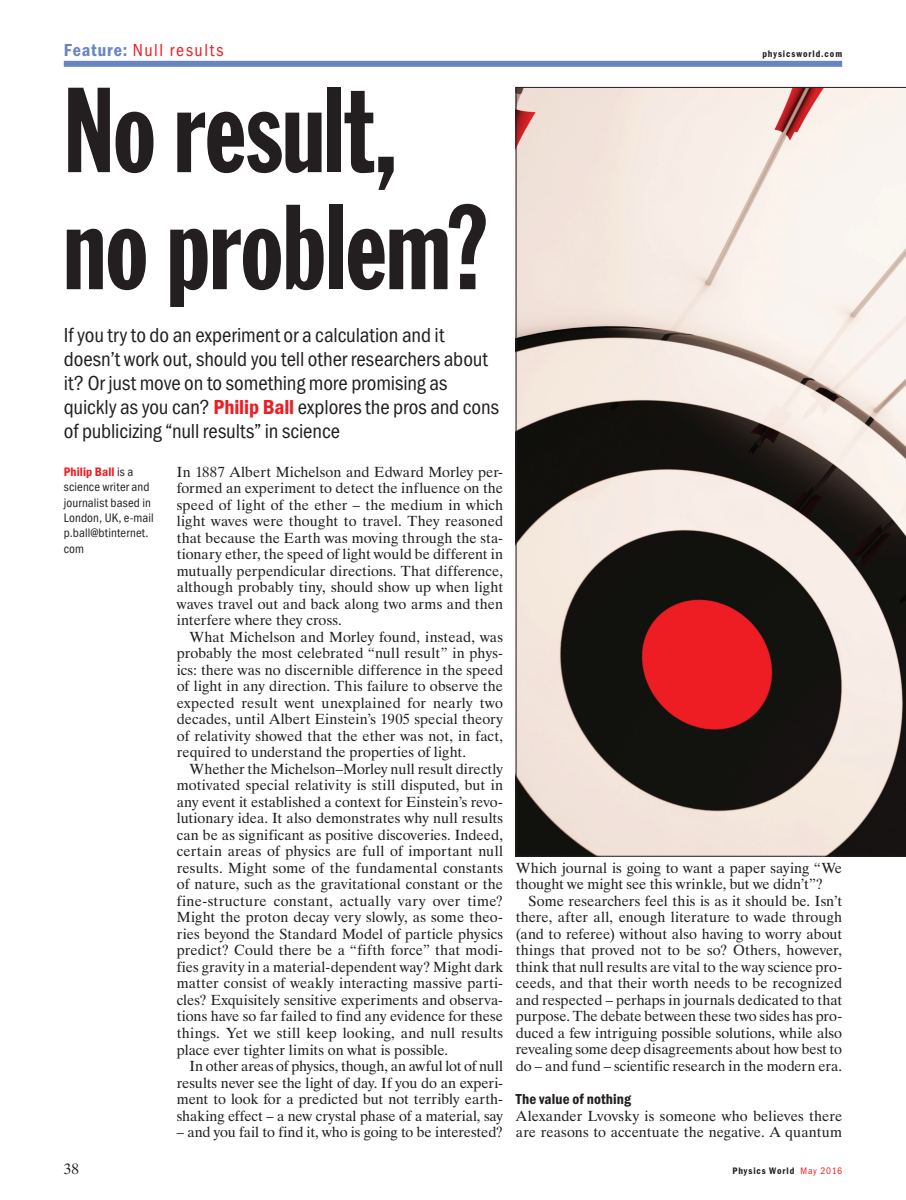
<style>
.page{position:relative;width:906px;height:1200px;background:#fff}
.page>*{position:absolute;margin:0;border:0;box-sizing:border-box;transform-origin:0 0}
.t1{font:118.5px/117px "Franklin Gothic Extra Cond";letter-spacing:-.005em;color:#231f20}
.t2{font:21px/24px "Franklin Got Cd Io P";letter-spacing:-.005em;color:#231f20}
.t3{font:18px "Franklin Got Cd Io P";letter-spacing:.09em;color:#ee1d23}
.t4{font:600 15px "Franklin Got Cd Io P";letter-spacing:.005em;color:#231f20}
.t5{font:15px "Dutch 801 BT";color:#231f20}
.t6{font:14.7px/16.5px "Dutch 801 BT";color:#231f20;text-align:justify}
.t7{font:12.75px/15.5px "Franklin Got Cd Io P";letter-spacing:.01em;color:#231f20}
.t8{font:600 9.75px "Franklin Got Cd Io P";letter-spacing:.1em;color:#231f20}
.s1{font-weight:600;color:#6984c3}
.s2{font-weight:600;color:#ee1d23}
.s3{font-weight:400;color:#ee1d23}
</style>
<div class="page">
<div style="left:64px;top:61px;width:778px;height:6px;background:#6984c3"></div>
<svg style="left:516px;top:87px;width:390px;height:769px;background:#b09e98"></svg>
<p class="t3" style="left:64px;top:40px;width:161px"><span class="s1">Feature:</span> Null results</p>
<h1 class="t1" style="left:64px;top:72px;width:426px">No result, no problem?</h1>
<p class="t2" style="left:64px;top:323px;width:437px">If you try to do an experiment or a calculation and it doesn’t work out, should you tell other researchers about it? Or just move on to something more promising as quickly as you can? <span class="s2">Philip Ball</span> explores the pros and cons of publicizing “null results” in science</p>
<p class="t7" style="left:64px;top:464px;width:91px"><span class="s2">Philip Ball</span> is a science writer and journalist based in<br>London, UK, e-mail p.ball@btinternet. com</p>
<p class="t6" style="left:177px;top:463px;width:328px">In 1887 Albert Michelson and Edward Morley per&shy;formed an experiment to detect the influence on the speed of light of the ether – the medium in which light waves were thought to travel. They reasoned that because the Earth was moving through the sta&shy;tionary ether, the speed of light would be different in mutually perpendicular directions. That difference, although probably tiny, should show up when light waves travel out and back along two arms and then interfere where they cross.</p>
<p class="t6" style="left:177px;top:628px;width:328px;text-indent:13px">What Michelson and Morley found, instead, was probably the most celebrated “null result” in phys&shy;ics: there was no discernible difference in the speed of light in any direction. This failure to observe the expected result went unexplained for nearly two decades, until Albert Einstein’s 1905 special theory of relativity showed that the ether was not, in fact, required to understand the properties of light.</p>
<p class="t6" style="left:177px;top:760px;width:328px;text-indent:13px">Whether the Michelson–Morley null result directly motivated special relativity is still disputed, but in any event it established a context for Einstein’s revo&shy;lutionary idea. It also demonstrates why null results can be as significant as positive discoveries. Indeed, certain areas of physics are full of important null results. Might some of the fundamental constants of nature, such as the gravitational constant or the fine-structure constant, actually vary over time?<br>Might the proton decay very slowly, as some theo&shy;ries beyond the Standard Model of particle physics predict? Could there be a “fifth force” that modi&shy;fies gravity in a material-dependent way? Might dark matter consist of weakly interacting massive parti&shy;cles? Exquisitely sensitive experiments and observa&shy;tions have so far failed to find any evidence for these things. Yet we still keep looking, and null results place ever tighter limits on what is possible.</p>
<p class="t6" style="left:177px;top:1057px;width:328px;text-indent:13px">In other areas of physics, though, an awful lot of null results never see the light of day. If you do an experi&shy;ment to look for a predicted but not terribly earth&shy;shaking effect – a new crystal phase of a material, say</p>
<p class="t6" style="left:177px;top:1123px;width:328px">– and you fail to find it, who is going to be interested?</p>
<p class="t8" style="left:762px;top:48px;width:81px">physicsworld.com</p>
<p class="t6" style="left:516px;top:859px;width:328px">Which journal is going to want a paper saying “We thought we might see this wrinkle, but we didn’t”?</p>
<p class="t6" style="left:516px;top:892px;width:328px;text-indent:13px">Some researchers feel this is as it should be. Isn’t there, after all, enough literature to wade through (and to referee) without also having to worry about things that proved not to be so? Others, however, think that null results are vital to the way science pro&shy;ceeds, and that their worth needs to be recognized and respected – perhaps in journals dedicated to that purpose. The debate between these two sides has pro&shy;duced a few intriguing possible solutions, while also revealing some deep disagreements about how best to do – and fund – scientific research in the modern era.</p>
<p class="t4" style="left:516px;top:1090px;width:117px">The value of nothing</p>
<p class="t6" style="left:516px;top:1106px;width:328px">Alexander Lvovsky is someone who believes there are reasons to accentuate the negative. A quantum</p>
<p class="t5" style="left:64px;top:1159px;width:17px">38</p>
<p class="t8" style="left:732px;top:1165px;width:111px">Physics World <span class="s3">May 2016</span></p>
</div>
